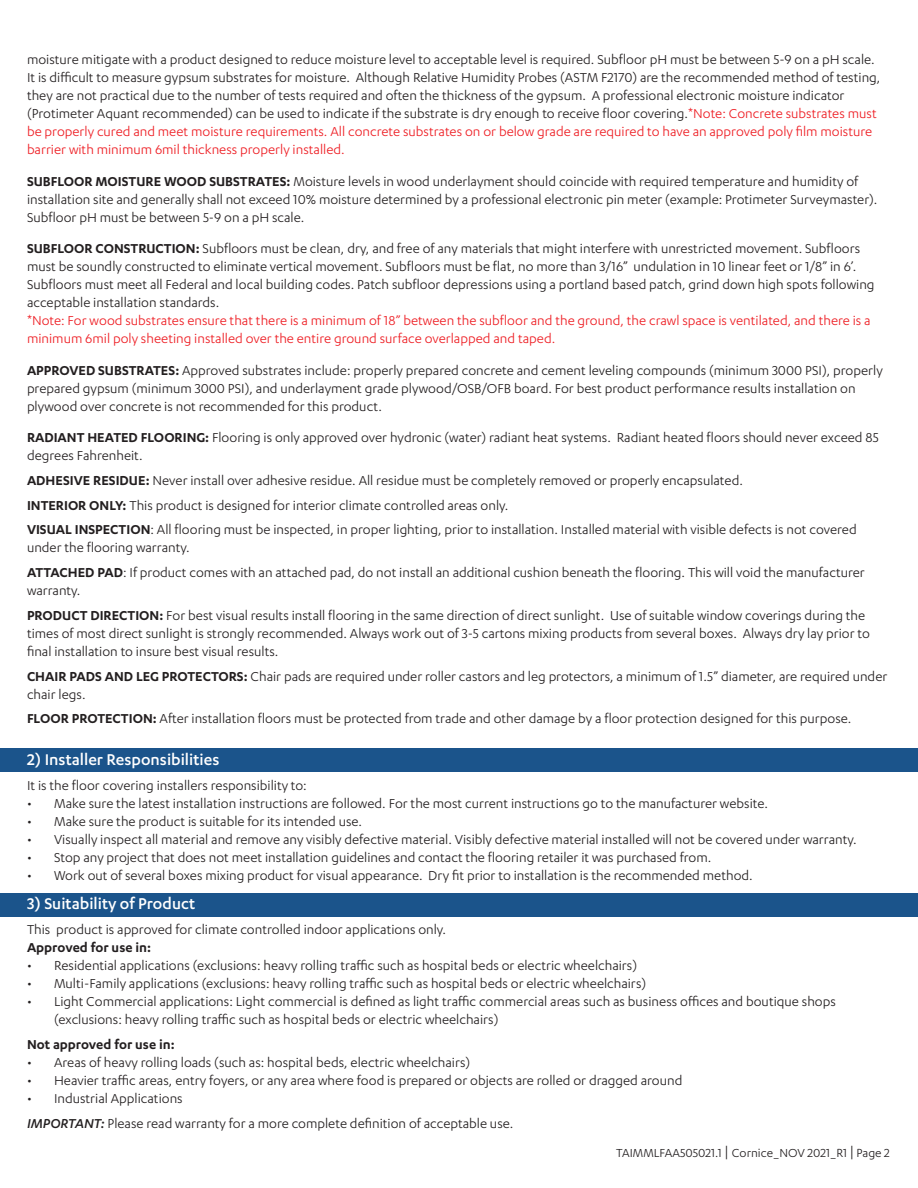
<style>
.page{position:relative;width:918px;height:1188px;background:#fff}
.page>*{position:absolute;margin:0;border:0;box-sizing:border-box;transform-origin:0 0}
.t1{font:500 18px "Karbon";color:#fff}
.t2{font:15px/18px "Karbon";color:#231f20}
.t3{font:15px/18px "Karbon";color:#ee1d23}
.t4{font:600 15px "Karbon";color:#231f20}
.t5{font:13.5px "Karbon";color:#231f20}
.s1{color:#ee1d23}
.s2{font-weight:600}
.s3{font-weight:500;font-style:italic}
.s4{font-size:16.5px}
</style>
<div class="page">
<div style="left:0;top:893px;width:918px;height:24px;background:#1b548b"></div>
<div style="left:0;top:748px;width:918px;height:24px;background:#1b548b"></div>
<p class="t2" style="left:27px;top:50px;width:855px">moisture mitigate with a product designed to reduce moisture level to acceptable level is required. Subfloor pH must be between 5-9 on a pH scale.<br>It is difficult to measure gypsum substrates for moisture. Although Relative Humidity Probes (ASTM F2170) are the recommended method of testing, they are not practical due to the number of tests required and often the thickness of the gypsum. A professional electronic moisture indicator (Protimeter Aquant recommended) can be used to indicate if the substrate is dry enough to receive floor covering.<span class="s1">*Note: Concrete substrates must be properly cured and meet moisture requirements. All concrete substrates on or below grade are required to have an approved poly film moisture barrier with minimum 6mil thickness properly installed.</span></p>
<p class="t2" style="left:27px;top:172px;width:852px"><span class="s2">SUBFLOOR MOISTURE WOOD SUBSTRATES:</span> Moisture levels in wood underlayment should coincide with required temperature and humidity of installation site and generally shall not exceed 10% moisture determined by a professional electronic pin meter (example: Protimeter Surveymaster).<br>Subfloor pH must be between 5-9 on a pH scale.</p>
<p class="t2" style="left:27px;top:239px;width:849px"><span class="s2">SUBFLOOR CONSTRUCTION:</span> Subfloors must be clean, dry, and free of any materials that might interfere with unrestricted movement. Subfloors must be soundly constructed to eliminate vertical movement. Subfloors must be flat, no more than 3/16” undulation in 10 linear feet or 1/8” in 6’.<br>Subfloors must meet all Federal and local building codes. Patch subfloor depressions using a portland based patch, grind down high spots following acceptable installation standards.</p>
<p class="t3" style="left:27px;top:311px;width:845px">*Note: For wood substrates ensure that there is a minimum of 18” between the subfloor and the ground, the crawl space is ventilated, and there is a minimum 6mil poly sheeting installed over the entire ground surface overlapped and taped.</p>
<p class="t2" style="left:27px;top:361px;width:857px"><span class="s2">APPROVED SUBSTRATES:</span> Approved substrates include: properly prepared concrete and cement leveling compounds (minimum 3000 PSI), properly prepared gypsum (minimum 3000 PSI), and underlayment grade plywood/OSB/OFB board. For best product performance results installation on plywood over concrete is not recommended for this product.</p>
<p class="t2" style="left:27px;top:428px;width:853px"><span class="s2">RADIANT HEATED FLOORING:</span> Flooring is only approved over hydronic (water) radiant heat systems. Radiant heated floors should never exceed 85 degrees Fahrenheit.</p>
<p class="t2" style="left:27px;top:471px;width:718px"><span class="s2">ADHESIVE RESIDUE:</span> Never install over adhesive residue. All residue must be completely removed or properly encapsulated.</p>
<p class="t2" style="left:27px;top:496px;width:483px"><span class="s2">INTERIOR ONLY:</span> This product is designed for interior climate controlled areas only.</p>
<p class="t2" style="left:27px;top:520px;width:831px"><span class="s2">VISUAL INSPECTION</span>: All flooring must be inspected, in proper lighting, prior to installation. Installed material with visible defects is not covered under the flooring warranty.</p>
<p class="t2" style="left:27px;top:563px;width:839px"><span class="s2">ATTACHED PAD</span>: If product comes with an attached pad, do not install an additional cushion beneath the flooring. This will void the manufacturer warranty.</p>
<p class="t2" style="left:27px;top:606px;width:844px"><span class="s2">PRODUCT DIRECTION:</span> For best visual results install flooring in the same direction of direct sunlight. Use of suitable window coverings during the times of most direct sunlight is strongly recommended. Always work out of 3-5 cartons mixing products from several boxes. Always dry lay prior to final installation to insure best visual results.</p>
<p class="t2" style="left:27px;top:667px;width:862px"><span class="s2">CHAIR PADS AND LEG PROTECTORS:</span> Chair pads are required under roller castors and leg protectors, a minimum of 1.5” diameter, are required under chair legs.</p>
<p class="t2" style="left:27px;top:709px;width:826px"><span class="s2">FLOOR PROTECTION:</span> After installation floors must be protected from trade and other damage by a floor protection designed for this purpose.</p>
<p class="t1" style="left:27px;top:750px;width:194px">2) Installer Responsibilities</p>
<p class="t2" style="left:27px;top:776px;width:281px">It is the floor covering installers responsibility to:</p>
<p class="t2" style="left:27px;top:794px;width:743px">• Make sure the latest installation instructions are followed. For the most current instructions go to the manufacturer website.</p>
<p class="t2" style="left:27px;top:812px;width:337px">• Make sure the product is suitable for its intended use.</p>
<p class="t2" style="left:27px;top:830px;width:831px">• Visually inspect all material and remove any visibly defective material. Visibly defective material installed will not be covered under warranty.</p>
<p class="t2" style="left:27px;top:848px;width:686px">• Stop any project that does not meet installation guidelines and contact the flooring retailer it was purchased from.</p>
<p class="t2" style="left:27px;top:866px;width:727px">• Work out of several boxes mixing product for visual appearance. Dry fit prior to installation is the recommended method.</p>
<p class="t1" style="left:27px;top:894px;width:170px">3) Suitability of Product</p>
<p class="t2" style="left:27px;top:920px;width:421px">This product is approved for climate controlled indoor applications only.</p>
<p class="t4" style="left:27px;top:939px;width:126px">Approved for use in:</p>
<p class="t2" style="left:27px;top:956px;width:612px">• Residential applications (exclusions: heavy rolling traffic such as hospital beds or electric wheelchairs)</p>
<p class="t2" style="left:27px;top:974px;width:621px">• Multi-Family applications (exclusions: heavy rolling traffic such as hospital beds or electric wheelchairs)</p>
<p class="t2" style="left:54px;top:992px;width:783px;text-indent:-27px">• Light Commercial applications: Light commercial is defined as light traffic commercial areas such as business offices and boutique shops (exclusions: heavy rolling traffic such as hospital beds or electric wheelchairs)</p>
<p class="t4" style="left:27px;top:1036px;width:149px">Not approved for use in:</p>
<p class="t2" style="left:27px;top:1053px;width:445px">• Areas of heavy rolling loads (such as: hospital beds, electric wheelchairs)</p>
<p class="t2" style="left:27px;top:1071px;width:657px">• Heavier traffic areas, entry foyers, or any area where food is prepared or objects are rolled or dragged around</p>
<p class="t2" style="left:27px;top:1089px;width:157px">• Industrial Applications</p>
<p class="t2" style="left:27px;top:1114px;width:488px"><span class="s3">IMPORTANT:</span> Please read warranty for a more complete definition of acceptable use.</p>
<p class="t5" style="left:616px;top:1145px;width:275px">TAIMMLFAA505021.1 <span class="s4">|</span> Cornice_NOV 2021_R1 <span class="s4">|</span> Page 2</p>
</div>
